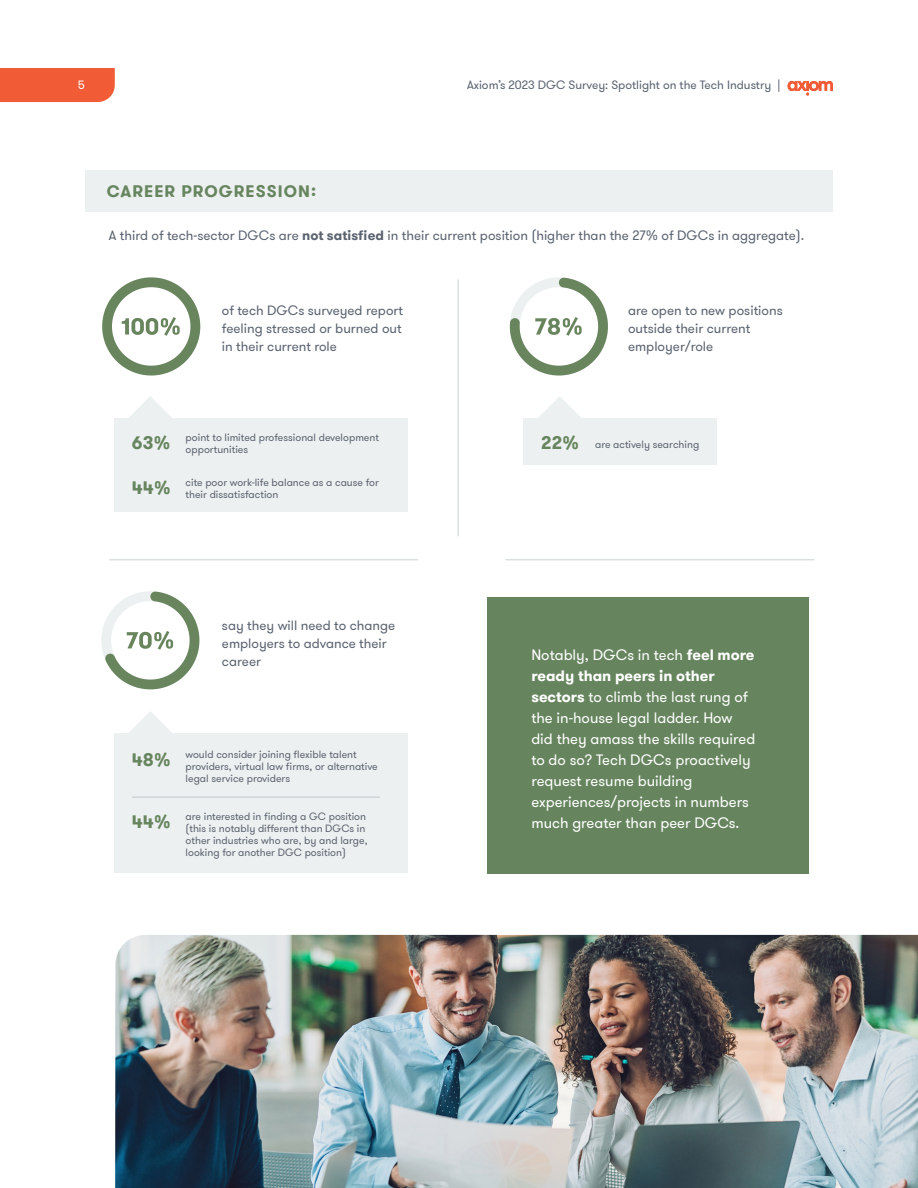
<style>
.page{position:relative;width:918px;height:1188px;background:#fff}
.page>*{position:absolute;margin:0;border:0;box-sizing:border-box;transform-origin:0 0}
.t1{font:700 18px "GT Walsheim Pro";color:#66855e}
.t2{font:700 16.5px "GT Walsheim Pro";letter-spacing:.065em;color:#66855e}
.t3{font:15px/21px "GT Walsheim Pro";color:#fff}
.t4{font:13.5px/18px "GT Walsheim Pro";color:#5c6471}
.t5{font:12px "GT Walsheim Pro";color:#5c6471}
.t6{font:12px "GT Walsheim Pro";color:#fff}
.t7{font:10.5px/12px "GT Walsheim Pro";color:#5c6471}
.s1{font-weight:700}
</style>
<div class="page">
<div style="left:0;top:68px;width:115px;height:34px;background:#f15b35"></div>
<div style="left:488px;top:597px;width:321px;height:276px;background:#66855e"></div>
<div style="left:85px;top:170px;width:748px;height:41px;background:#edf0f0"></div>
<svg style="left:788px;top:81px;width:45px;height:15px"></svg>
<div style="left:114px;top:418px;width:293px;height:94px;background:#edf0f0"></div>
<div style="left:114px;top:733px;width:293px;height:140px;background:#edf0f0"></div>
<div style="left:523px;top:418px;width:194px;height:47px;background:#edf0f0"></div>
<svg style="left:129px;top:396px;width:43px;height:22px"></svg>
<svg style="left:129px;top:711px;width:43px;height:22px"></svg>
<svg style="left:538px;top:396px;width:43px;height:22px"></svg>
<hr style="left:132px;top:797px;width:248px;height:1px;background:#bfc6cd">
<hr style="left:458px;top:279px;width:1px;height:257px;background:#dbe0e2">
<hr style="left:109px;top:559px;width:309px;height:1px;background:#dbe0e2">
<hr style="left:506px;top:559px;width:308px;height:1px;background:#dbe0e2">
<svg style="left:102px;top:277px;width:98px;height:99px"></svg>
<svg style="left:510px;top:277px;width:98px;height:99px"></svg>
<svg style="left:101px;top:591px;width:98px;height:98px"></svg>
<img style="left:115px;top:935px;width:803px;height:253px">
<p class="t6" style="left:78px;top:78px;width:9px">5</p>
<p class="t5" style="left:467px;top:78px;width:315px">Axiom’s 2023 DGC Survey: Spotlight on the Tech Industry |</p>
<h2 class="t2" style="left:107px;top:180px;width:211px">CAREER PROGRESSION:</h2>
<p class="t4" style="left:109px;top:226px;width:697px">A third of tech-sector DGCs are <span class="s1">not satisfied</span> in their current position (higher than the 27% of DGCs in aggregate).</p>
<p class="t4" style="left:222px;top:301px;width:183px;text-align:justify">of tech DGCs surveyed report feeling stressed or burned out in their current role</p>
<p class="t4" style="left:628px;top:301px;width:156px">are open to new positions outside their current employer/role</p>
<h1 class="t1" style="left:132px;top:431px;width:40px">63%</h1>
<p class="t7" style="left:186px;top:432px;width:195px">point to limited professional development opportunities</p>
<h1 class="t1" style="left:541px;top:431px;width:39px">22%</h1>
<p class="t7" style="left:595px;top:438px;width:106px">are actively searching</p>
<h1 class="t1" style="left:132px;top:476px;width:41px">44%</h1>
<p class="t7" style="left:186px;top:477px;width:195px">cite poor work-life balance as a cause for their dissatisfaction</p>
<p class="t4" style="left:222px;top:616px;width:175px">say they will need to change employers to advance their career</p>
<h1 class="t1" style="left:132px;top:748px;width:41px">48%</h1>
<h1 class="t1" style="left:132px;top:810px;width:41px">44%</h1>
<p class="t7" style="left:186px;top:748px;width:194px">would consider joining flexible talent providers, virtual law firms, or alternative legal service providers</p>
<p class="t7" style="left:186px;top:811px;width:183px">are interested in finding a GC position (this is notably different than DGCs in other industries who are, by and large, looking for another DGC position)</p>
<p class="t3" style="left:531px;top:645px;width:225px">Notably, DGCs in tech <span class="s1">feel more ready than peers in other sectors</span> to climb the last rung of the in-house legal ladder. How did they amass the skills required to do so? Tech DGCs proactively request resume building experiences/projects in numbers much greater than peer DGCs.</p>
</div>
